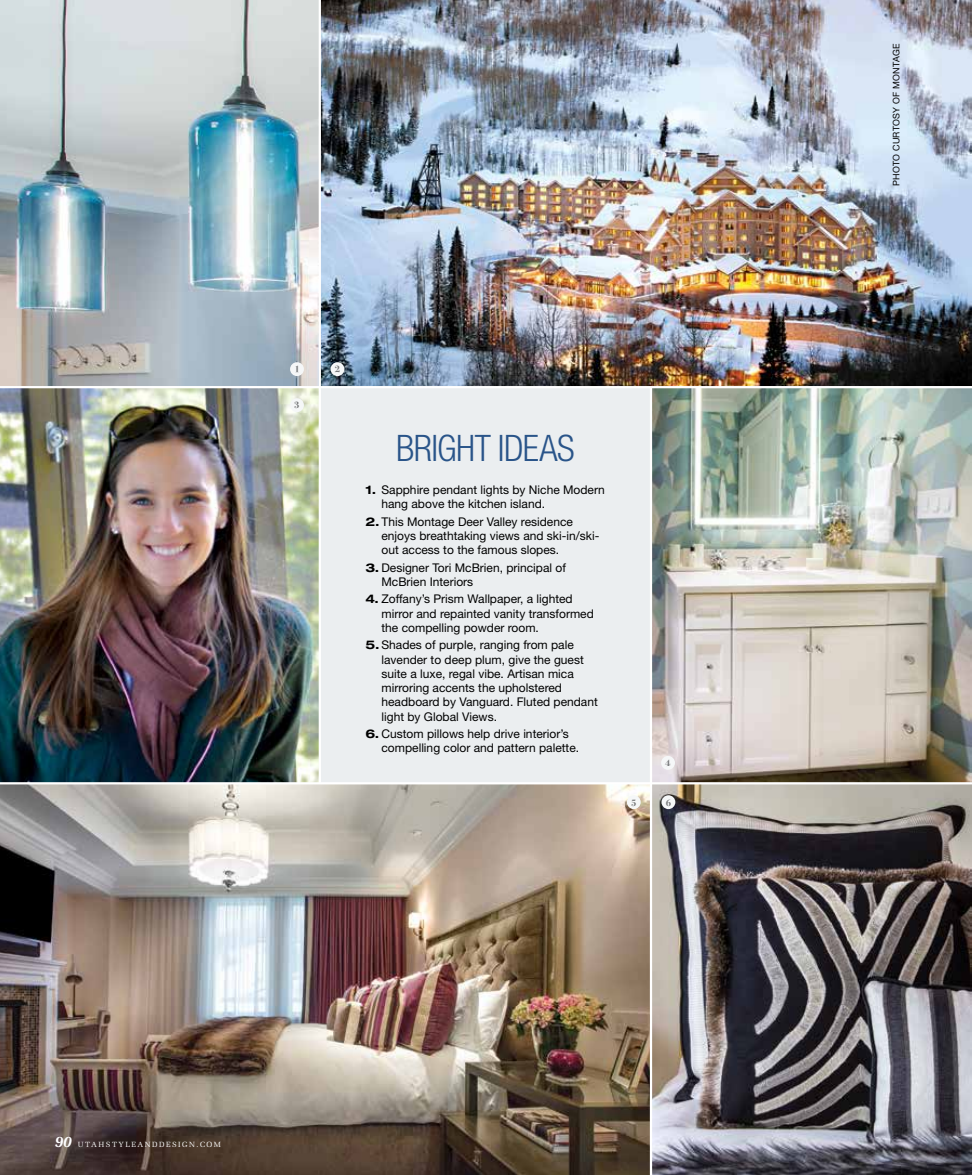
<style>
.page{position:relative;width:972px;height:1175px;background:#fff}
.page>*{position:absolute;margin:0;border:0;box-sizing:border-box;transform-origin:0 0}
.t1{font:300 condensed 36.6px "Helvetica Neue LT Std";letter-spacing:-.02em;color:#295489}
.t2{font:12px/14.2px "Helvetica Neue LT Std";color:#000}
.t3{font:700 9.6px "Bodoni Svty Two ITCTT";color:#77797b}
.t4{font:9px "Helvetica Neue";letter-spacing:.03em;color:#000}
.t5{font:7.5px "Melior";letter-spacing:.2em;color:#fff}
.s1{font-weight:700;font-stretch:expanded}
.s2{font-family:"Utopia";font-weight:700;font-style:italic;font-size:15px}
</style>
<div class="page">
<img style="left:0;top:0;width:972px;height:386px">
<img style="left:652px;top:388px;width:320px;height:786px">
<img style="left:0;top:388px;width:319px;height:394px">
<img style="left:0;top:784px;width:650px;height:390px">
<div style="left:320px;top:387px;width:331px;height:396px;background:#ebeef0"></div>
<div style="left:331px;top:362px;width:13px;height:14px;background:#f5f7f8;border-radius:50%"></div>
<div style="left:290px;top:398px;width:14px;height:14px;background:#f5f7f8;border-radius:50%"></div>
<div style="left:627px;top:795px;width:14px;height:14px;background:#f5f7f8;border-radius:50%"></div>
<div style="left:661px;top:795px;width:14px;height:14px;background:#f5f7f8;border-radius:50%"></div>
<div style="left:661px;top:756px;width:14px;height:14px;background:#f5f7f8;border-radius:50%"></div>
<div style="left:290px;top:362px;width:14px;height:14px;background:#f5f7f8;border-radius:50%"></div>
<hr style="left:650px;top:387px;width:2px;height:787px;background:#fff">
<hr style="left:0;top:386px;width:972px;height:2px;background:#fff">
<hr style="left:0;top:782px;width:972px;height:2px;background:#fff">
<hr style="left:319px;top:0;width:2px;height:783px;background:#fff">
<p class="t3" style="left:294px;top:361px;width:7px">1</p>
<p class="t3" style="left:294px;top:397px;width:7px">3</p>
<p class="t3" style="left:335px;top:361px;width:7px">2</p>
<h1 class="t1" style="left:396px;top:426px;width:180px">BRIGHT IDEAS</h1>
<p class="t2" style="left:382px;top:482px;width:225px;text-indent:-16px"><span class="s1">1.</span> Sapphire pendant lights by Niche Modern hang above the kitchen island.</p>
<p class="t2" style="left:382px;top:514px;width:219px;text-indent:-16px"><span class="s1">2.</span> This Montage Deer Valley residence enjoys breathtaking views and ski-in/ski&shy;out access to the famous slopes.</p>
<p class="t2" style="left:382px;top:560px;width:186px;text-indent:-16px"><span class="s1">3.</span> Designer Tori McBrien, principal of<br>McBrien Interiors</p>
<p class="t2" style="left:382px;top:592px;width:214px;text-indent:-16px"><span class="s1">4.</span> Zoffany’s Prism Wallpaper, a lighted mirror and repainted vanity transformed the compelling powder room.</p>
<p class="t2" style="left:382px;top:638px;width:218px;text-indent:-16px"><span class="s1">5.</span> Shades of purple, ranging from pale lavender to deep plum, give the guest suite a luxe, regal vibe. Artisan mica mirroring accents the upholstered headboard by Vanguard. Fluted pendant light by Global Views.</p>
<p class="t2" style="left:382px;top:726px;width:199px;text-indent:-16px"><span class="s1">6.</span> Custom pillows help drive interior’s compelling color and pattern palette.</p>
<p class="t3" style="left:665px;top:754px;width:7px">4</p>
<p class="t3" style="left:631px;top:794px;width:7px">5</p>
<p class="t3" style="left:666px;top:794px;width:7px">6</p>
<p class="t5" style="left:54px;top:1139px;width:169px"><span class="s2">90</span> UTAHSTYLEANDDESIGN.COM</p>
<p class="t4" style="left:890px;top:186px;width:143px;rotate:-90deg">PHOTO CURTOSY OF MONTAGE</p>
</div>
